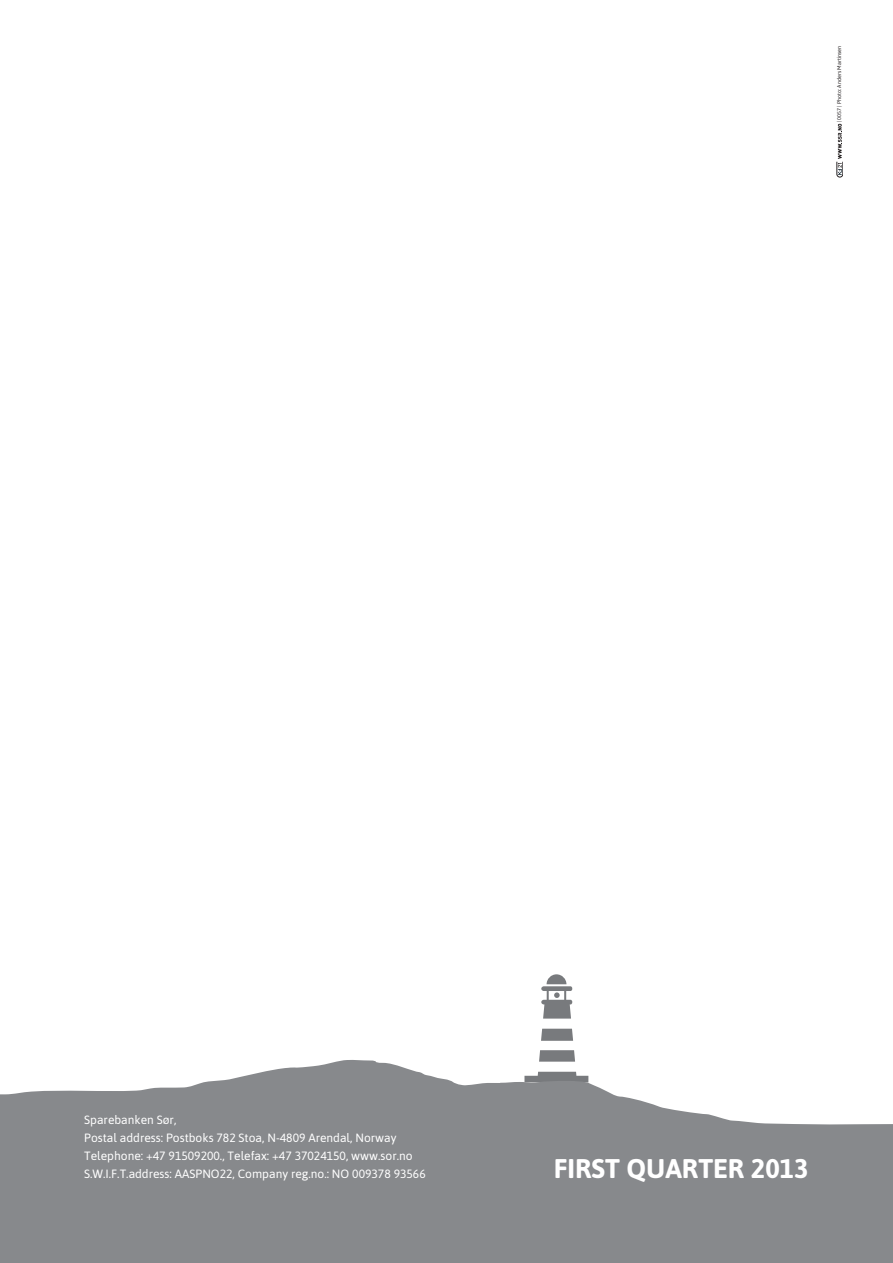
<style>
.page{position:relative;width:893px;height:1263px;background:#fff}
.page>*{position:absolute;margin:0;border:0;box-sizing:border-box;transform-origin:0 0}
.t1{font:700 27px "Asap";color:#fff}
.t2{font:12px/18px "Asap";color:#fff}
.t3{font:5.4px "Asap";color:#231f20}
</style>
<div class="page">
<svg style="left:541px;top:1029px;width:32px;height:12px"></svg>
<svg style="left:541px;top:974px;width:31px;height:44px"></svg>
<svg style="left:539px;top:1050px;width:36px;height:10px"></svg>
<svg style="left:0;top:1060px;width:893px;height:203px;fill:#87898c"></svg>
<svg style="left:836px;top:124px;width:7px;height:53px"></svg>
<p class="t3" style="left:836px;top:122px;width:78px;rotate:-90deg">| 0057 | Photo: Anders Martinsen</p>
<p class="t2" style="left:84px;top:1110px;width:343px">Sparebanken Sør,<br>Postal address: Postboks 782 Stoa, N-4809 Arendal, Norway Telephone: +47 91509200., Telefax: +47 37024150, www.sor.no S.W.I.F.T.address: AASPNO22, Company reg.no.: NO 009378 93566</p>
<h1 class="t1" style="left:554px;top:1153px;width:256px">FIRST QUARTER 2013</h1>
</div>
